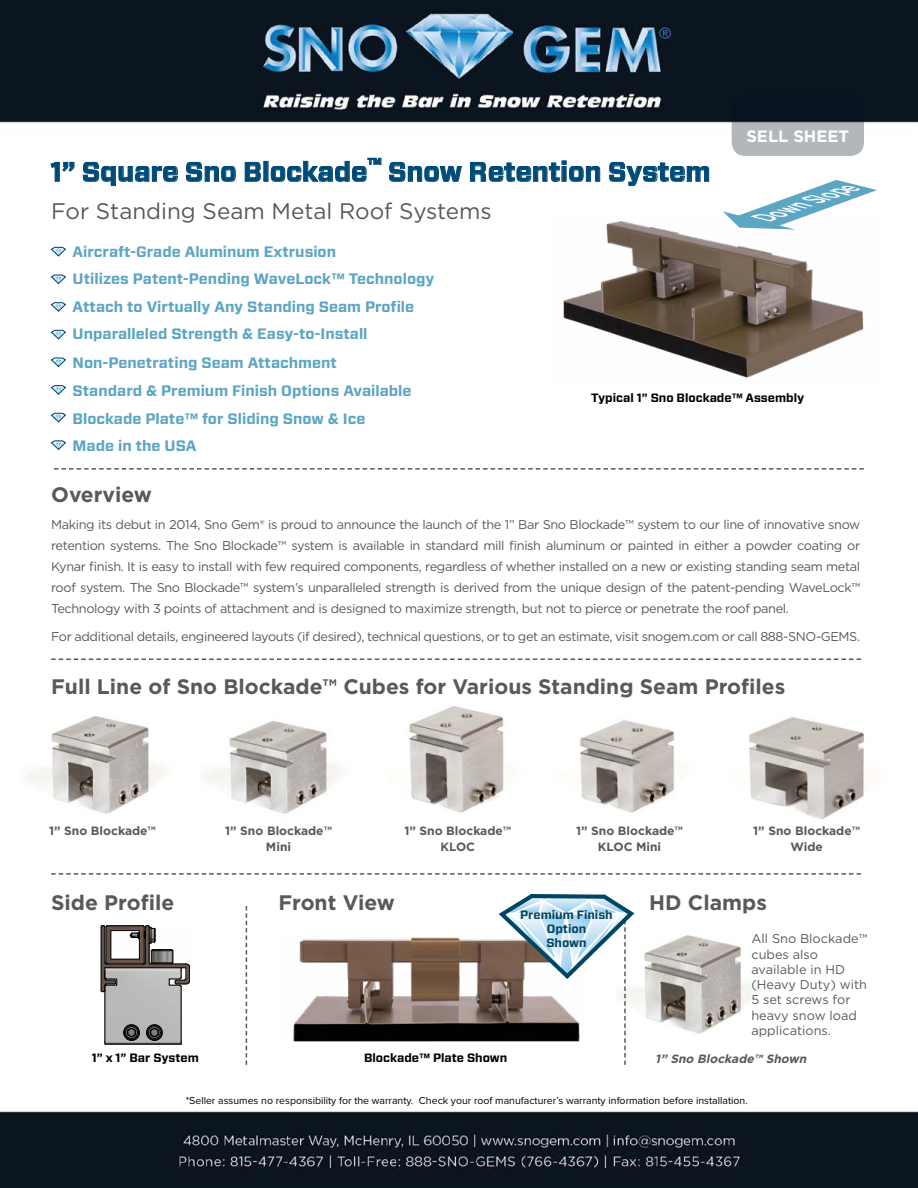
<style>
.page{position:relative;width:918px;height:1188px;background:#fff}
.page>*{position:absolute;margin:0;border:0;box-sizing:border-box;transform-origin:0 0}
.t1{font:700 27px "Forza";color:#004a78}
.t2{font:22.5px "Gotham";color:#58595b}
.t3{font:700 21px "Gotham";color:#58595b}
.t4{font:700 16.5px "Gotham";color:#fff}
.t5{font:italic 500 16.5px "Gotham";color:#fff}
.t6{font:700 15px/27.6px "Forza";color:#5ca5c3}
.t7{font:12.75px/21px "Gotham";letter-spacing:-.03em;color:#58595b;text-align:justify}
.t8{font:12.75px/15.3px "Gotham";color:#58595b}
.t9{font:700 12px/15.5px "Gotham";color:#58595b;text-align:center}
.t10{font:700 12px "Forza";color:#000}
.t11{font:700 12px/14.4px "Forza";color:#004563;text-align:center}
.t12{font:italic 700 12px "Gotham";color:#58595b}
.t13{font:10.5px "Proxima Nova";color:#000}
</style>
<div class="page">
<img style="left:0;top:0;width:918px;height:1188px">
<svg style="left:732px;top:94px;width:132px;height:62px;background:#656c74"></svg>
<img style="left:18px;top:686px;width:159px;height:152px">
<img style="left:199px;top:686px;width:159px;height:152px">
<img style="left:384px;top:686px;width:152px;height:152px">
<img style="left:551px;top:686px;width:159px;height:152px">
<img style="left:727px;top:686px;width:162px;height:152px">
<img style="left:638px;top:906px;width:131px;height:152px">
<svg style="left:51px;top:658px;width:810px;height:2px"></svg>
<svg style="left:51px;top:873px;width:810px;height:2px"></svg>
<img style="left:550px;top:212px;width:327px;height:170px">
<svg style="left:54px;top:468px;width:810px;height:2px"></svg>
<svg style="left:51px;top:247px;width:15px;height:10px"></svg>
<svg style="left:51px;top:330px;width:15px;height:10px"></svg>
<svg style="left:51px;top:274px;width:15px;height:10px"></svg>
<svg style="left:51px;top:357px;width:15px;height:10px"></svg>
<svg style="left:51px;top:302px;width:15px;height:10px"></svg>
<svg style="left:51px;top:385px;width:15px;height:10px"></svg>
<svg style="left:51px;top:413px;width:15px;height:9px"></svg>
<svg style="left:51px;top:440px;width:15px;height:10px"></svg>
<svg style="left:246px;top:906px;width:1px;height:159px"></svg>
<img style="left:284px;top:932px;width:211px;height:114px">
<img style="left:101px;top:992px;width:88px;height:52px">
<hr style="left:105px;top:986px;width:1px;height:55px;background:#000">
<hr style="left:181px;top:986px;width:1px;height:55px;background:#000">
<div style="left:146px;top:1025px;width:16px;height:16px;border:1px solid #000;border-radius:50%"></div>
<div style="left:124px;top:1025px;width:16px;height:16px;border:1px solid #000;border-radius:50%"></div>
<div style="left:124px;top:1025px;width:15px;height:15px;border:1px solid #000;border-radius:50%"></div>
<div style="left:125px;top:1027px;width:13px;height:12px;border:1px solid #000;border-radius:50%"></div>
<svg style="left:105px;top:1028px;width:77px;height:17px"></svg>
<div style="left:147px;top:1025px;width:15px;height:15px;border:1px solid #000;border-radius:50%"></div>
<div style="left:148px;top:1027px;width:12px;height:12px;border:1px solid #000;border-radius:50%"></div>
<svg style="left:101px;top:926px;width:89px;height:66px"></svg>
<div style="left:111px;top:930px;width:28px;height:29px;border:1px solid #000"></div>
<hr style="left:107px;top:964px;width:36px;height:1px;background:#000">
<hr style="left:144px;top:927px;width:1px;height:36px;background:#000">
<hr style="left:107px;top:926px;width:36px;height:1px;background:#000">
<hr style="left:106px;top:927px;width:1px;height:36px;background:#000">
<svg style="left:495px;top:890px;width:143px;height:175px"></svg>
<svg style="left:50px;top:162px;width:25px;height:20px"></svg>
<svg style="left:83px;top:162px;width:95px;height:24px"></svg>
<svg style="left:186px;top:162px;width:50px;height:20px"></svg>
<svg style="left:245px;top:162px;width:16px;height:20px"></svg>
<svg style="left:270px;top:153px;width:112px;height:29px"></svg>
<svg style="left:389px;top:162px;width:73px;height:20px"></svg>
<svg style="left:470px;top:161px;width:130px;height:21px"></svg>
<svg style="left:609px;top:162px;width:268px;height:75px"></svg>
<h1 class="t1" style="left:51px;top:157px;width:661px">1” Square Sno Blockade<sup>™</sup> Snow Retention System</h1>
<h2 class="t2" style="left:51px;top:197px;width:442px">For Standing Seam Metal Roof Systems</h2>
<p class="t4" style="left:746px;top:125px;width:104px">SELL SHEET</p>
<p class="t5" style="left:763px;top:207px;width:101px;rotate:-20deg">Down Slope</p>
<p class="t6" style="left:73px;top:238px;width:363px">Aircraft-Grade Aluminum Extrusion<br>Utilizes Patent-Pending WaveLock™ Technology Attach to Virtually Any Standing Seam Profile Unparalleled Strength &amp; Easy-to-Install</p>
<p class="t6" style="left:73px;top:349px;width:340px">Non-Penetrating Seam Attachment<br>Standard &amp; Premium Finish Options Available<br>Blockade Plate™ for Sliding Snow &amp; Ice<br>Made in the USA</p>
<h3 class="t3" style="left:51px;top:481px;width:102px">Overview</h3>
<p class="t10" style="left:591px;top:392px;width:215px">Typical 1” Sno Blockade™ Assembly</p>
<p class="t7" style="left:51px;top:514px;width:811px">Making its debut in 2014, Sno Gem® is proud to announce the launch of the 1” Bar Sno Blockade™ system to our line of innovative snow retention systems. The Sno Blockade™ system is available in standard mill finish aluminum or painted in either a powder coating or Kynar finish. It is easy to install with few required components, regardless of whether installed on a new or existing standing seam metal roof system. The Sno Blockade™ system’s unparalleled strength is derived from the unique design of the patent-pending WaveLock™ Technology with 3 points of attachment and is designed to maximize strength, but not to pierce or penetrate the roof panel.</p>
<p class="t7" style="left:51px;top:626px;width:811px">For additional details, engineered layouts (if desired), technical questions, or to get an estimate, visit snogem.com or call 888-SNO-GEMS.</p>
<h3 class="t3" style="left:51px;top:673px;width:736px">Full Line of Sno Blockade™ Cubes for Various Standing Seam Profiles</h3>
<p class="t9" style="left:49px;top:823px;width:108px">1” Sno Blockade™</p>
<p class="t9" style="left:225px;top:823px;width:108px">1” Sno Blockade™<br>Mini</p>
<p class="t9" style="left:404px;top:823px;width:108px">1” Sno Blockade™<br>KLOC</p>
<p class="t9" style="left:576px;top:823px;width:108px">1” Sno Blockade™<br>KLOC Mini</p>
<p class="t9" style="left:753px;top:823px;width:108px">1” Sno Blockade™<br>Wide</p>
<h3 class="t3" style="left:51px;top:889px;width:125px">Side Profile</h3>
<h3 class="t3" style="left:278px;top:889px;width:118px">Front View</h3>
<p class="t11" style="left:520px;top:907px;width:94px">Premium Finish<br>Option<br>Shown</p>
<p class="t10" style="left:92px;top:1052px;width:109px">1” x 1” Bar System</p>
<p class="t10" style="left:364px;top:1052px;width:145px">Blockade™ Plate Shown</p>
<h3 class="t3" style="left:649px;top:889px;width:119px">HD Clamps</h3>
<p class="t8" style="left:751px;top:931px;width:118px">All Sno Blockade™ cubes also available in HD (Heavy Duty) with<br>5 set screws for heavy snow load applications.</p>
<p class="t12" style="left:655px;top:1050px;width:156px">1” Sno Blockade™ Shown</p>
<p class="t13" style="left:186px;top:1096px;width:564px">*Seller assumes no responsibility for the warranty. Check your roof manufacturer’s warranty information before installation.</p>
</div>
